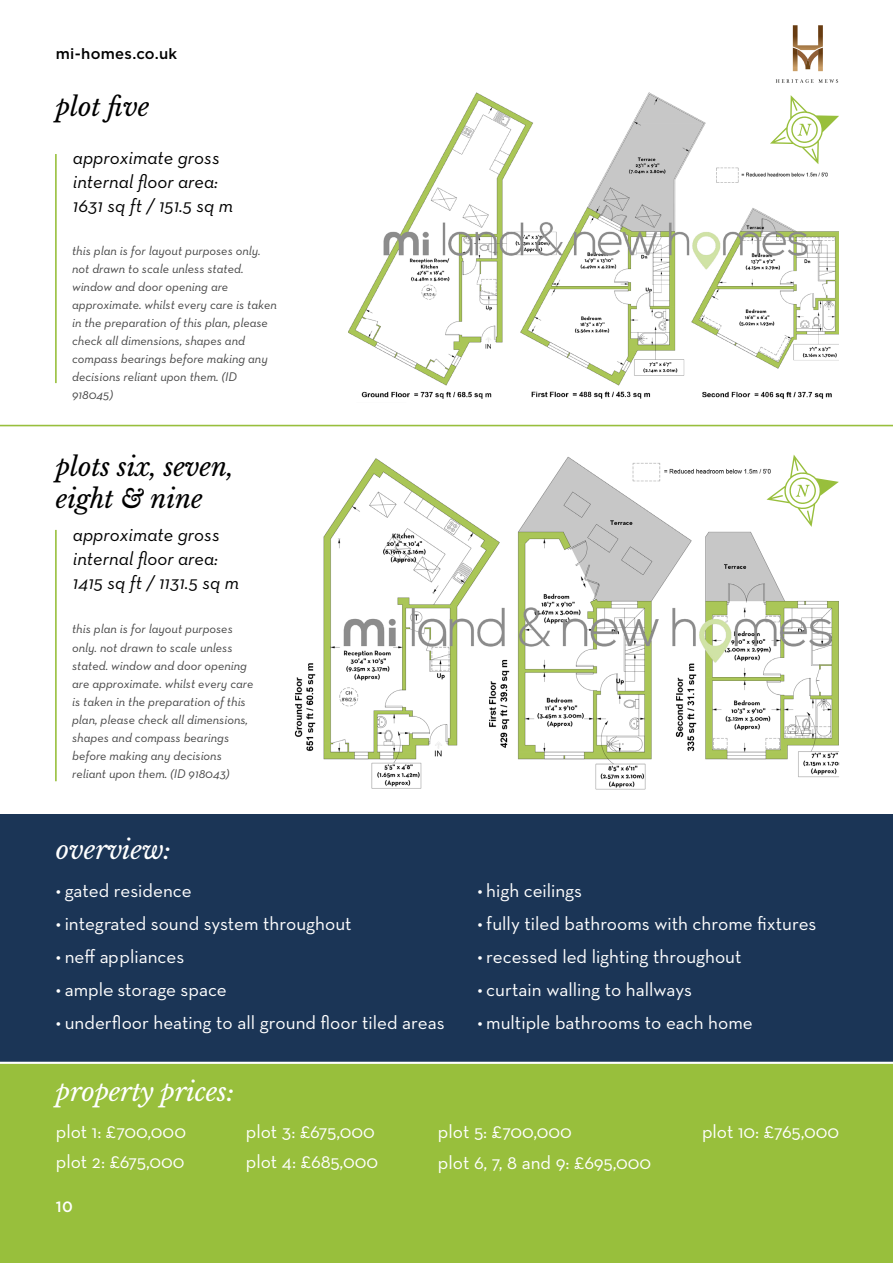
<style>
.page{position:relative;width:893px;height:1263px;background:#fff}
.page>*{position:absolute;margin:0;border:0;box-sizing:border-box;transform-origin:0 0}
.t1{font:italic 25.5px/32px "Libre Baskerville";letter-spacing:-.005em;color:#000}
.t2{font:italic 25.5px "Libre Baskerville";letter-spacing:-.01em;color:#fff}
.t3{font:19.2px/30px "Neutra Text";color:#fff}
.t4{font:italic 19.2px/23.9px "Neutra Text";color:#000}
.t5{font:500 14.85px "Gotham";letter-spacing:.02em;color:#000}
.t6{font:500 14.85px "Gotham";color:#fff}
.t7{font:italic 12.75px/18.1px "Neutra Text";color:#444}
</style>
<div class="page">
<div style="left:0;top:996px;width:893px;height:267px;background:#98bf3c"></div>
<div style="left:0;top:814px;width:893px;height:249px;background:#1b3556"></div>
<hr style="left:0;top:425px;width:893px;height:1px;background:#98bf3c">
<hr style="left:55px;top:154px;width:2px;height:229px;background:#98bf3c">
<img style="left:348px;top:92px;width:491px;height:307px">
<hr style="left:55px;top:530px;width:2px;height:251px;background:#98bf3c">
<img style="left:323px;top:457px;width:516px;height:333px">
<svg style="left:770px;top:95px;width:69px;height:69px"></svg>
<svg style="left:766px;top:455px;width:73px;height:72px"></svg>
<img style="left:628px;top:458px;width:145px;height:27px">
<hr style="left:0;top:1062px;width:893px;height:2px;background:#fff">
<svg style="left:793px;top:25px;width:30px;height:46px"></svg>
<svg style="left:776px;top:79px;width:62px;height:4px"></svg>
<img style="left:487px;top:644px;width:22px;height:109px">
<img style="left:294px;top:663px;width:21px;height:88px">
<img style="left:674px;top:659px;width:22px;height:97px">
<p class="t5" style="left:56px;top:45px;width:123px">mi-homes.co.uk</p>
<h1 class="t1" style="left:56px;top:91px;width:95px">plot five</h1>
<h2 class="t4" style="left:73px;top:145px;width:162px">approximate gross internal floor area:<br>1631 sq ft / 151.5 sq m</h2>
<p class="t7" style="left:72px;top:241px;width:206px">this plan is for layout purposes only. not drawn to scale unless stated. window and door opening are approximate. whilst every care is taken in the preparation of this plan, please check all dimensions, shapes and compass bearings before making any decisions reliant upon them. (ID<br>918045)</p>
<h1 class="t1" style="left:56px;top:451px;width:179px">plots six, seven, eight &amp; nine</h1>
<h2 class="t4" style="left:73px;top:523px;width:168px">approximate gross internal floor area:<br>1415 sq ft / 1131.5 sq m</h2>
<p class="t7" style="left:72px;top:620px;width:183px">this plan is for layout purposes only. not drawn to scale unless stated. window and door opening are approximate. whilst every care is taken in the preparation of this plan, please check all dimensions, shapes and compass bearings before making any decisions reliant upon them. (ID 918043)</p>
<h1 class="t2" style="left:56px;top:834px;width:117px">overview:</h1>
<h2 class="t3" style="left:56px;top:875px;width:137px">• gated residence</h2>
<h2 class="t3" style="left:56px;top:908px;width:297px">• integrated sound system throughout</h2>
<h2 class="t3" style="left:56px;top:941px;width:130px">• neff appliances</h2>
<h2 class="t3" style="left:56px;top:974px;width:172px">• ample storage space</h2>
<h2 class="t3" style="left:56px;top:1007px;width:390px">• underfloor heating to all ground floor tiled areas</h2>
<h1 class="t2" style="left:56px;top:1076px;width:180px">property prices:</h1>
<h2 class="t3" style="left:477px;top:875px;width:106px">• high ceilings</h2>
<h2 class="t3" style="left:477px;top:908px;width:340px">• fully tiled bathrooms with chrome fixtures</h2>
<h2 class="t3" style="left:477px;top:941px;width:266px">• recessed led lighting throughout</h2>
<h2 class="t3" style="left:477px;top:974px;width:216px">• curtain walling to hallways</h2>
<h2 class="t3" style="left:477px;top:1007px;width:277px">• multiple bathrooms to each home</h2>
<h2 class="t3" style="left:56px;top:1116px;width:132px">plot 1: £700,000 plot 2: £675,000</h2>
<h2 class="t3" style="left:246px;top:1116px;width:134px">plot 3: £675,000 plot 4: £685,000</h2>
<h2 class="t3" style="left:438px;top:1115px;width:215px;line-height:31.5px">plot 5: £700,000<br>plot 6, 7, 8 and 9: £695,000</h2>
<h2 class="t3" style="left:702px;top:1116px;width:139px">plot 10: £765,000</h2>
<p class="t6" style="left:56px;top:1199px;width:18px">10</p>
</div>
